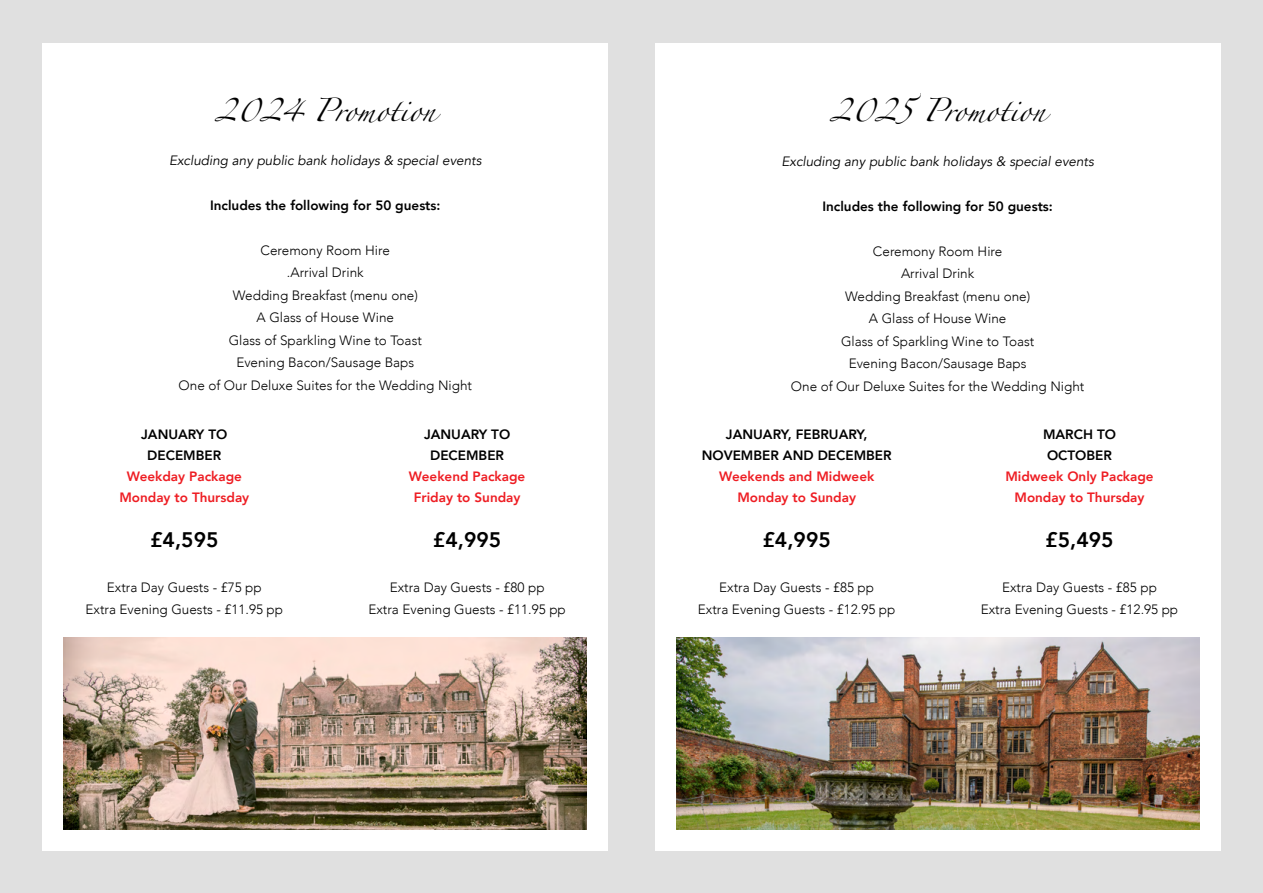
<style>
.page{position:relative;width:1263px;height:893px;background:#e0e0e0}
.page>*{position:absolute;margin:0;border:0;box-sizing:border-box;transform-origin:0 0}
.t1{font:21px "Zapfino";color:#000}
.t2{font:800 21px "Avenir";color:#000}
.t3{font:300 13.5px "Avenir";color:#000}
.t4{font:800 13.5px "Avenir";color:#000}
.t5{font:800 13.5px "Avenir";color:#ee1d23}
.t6{font:italic 13.5px "Avenir";color:#000}
</style>
<div class="page">
<div style="left:43px;top:43px;width:565px;height:807px;background:#fff"></div>
<div style="left:655px;top:43px;width:565px;height:807px;background:#fff"></div>
<img style="left:64px;top:638px;width:523px;height:191px">
<img style="left:676px;top:638px;width:523px;height:191px">
<p class="t1" style="left:215px;top:101px;width:222px">2024 Promotion</p>
<p class="t6" style="left:169px;top:152px;width:314px">Excluding any public bank holidays &amp; special events</p>
<p class="t4" style="left:210px;top:194px;width:232px">Includes the following for 50 guests:</p>
<p class="t3" style="left:261px;top:242px;width:131px">Ceremony Room Hire</p>
<p class="t3" style="left:287px;top:265px;width:78px">.Arrival Drink</p>
<p class="t3" style="left:233px;top:287px;width:187px">Wedding Breakfast (menu one)</p>
<p class="t3" style="left:257px;top:310px;width:139px">A Glass of House Wine</p>
<p class="t3" style="left:229px;top:332px;width:195px">Glass of Sparkling Wine to Toast</p>
<p class="t3" style="left:236px;top:355px;width:179px">Evening Bacon/Sausage Baps</p>
<p class="t3" style="left:179px;top:377px;width:295px">One of Our Deluxe Suites for the Wedding Night</p>
<p class="t4" style="left:141px;top:424px;width:88px">JANUARY TO</p>
<p class="t4" style="left:147px;top:445px;width:75px">DECEMBER</p>
<p class="t5" style="left:127px;top:466px;width:117px">Weekday Package</p>
<p class="t5" style="left:119px;top:487px;width:131px">Monday to Thursday</p>
<p class="t2" style="left:150px;top:523px;width:70px">£4,595</p>
<p class="t3" style="left:107px;top:579px;width:156px">Extra Day Guests - £75 pp</p>
<p class="t3" style="left:86px;top:602px;width:199px">Extra Evening Guests - £11.95 pp</p>
<p class="t4" style="left:424px;top:424px;width:88px">JANUARY TO</p>
<p class="t4" style="left:430px;top:445px;width:75px">DECEMBER</p>
<p class="t5" style="left:409px;top:466px;width:118px">Weekend Package</p>
<p class="t5" style="left:414px;top:487px;width:108px">Friday to Sunday</p>
<p class="t2" style="left:433px;top:523px;width:70px">£4,995</p>
<p class="t3" style="left:390px;top:579px;width:156px">Extra Day Guests - £80 pp</p>
<p class="t3" style="left:368px;top:602px;width:199px">Extra Evening Guests - £11.95 pp</p>
<p class="t1" style="left:830px;top:101px;width:217px">2025 Promotion</p>
<p class="t6" style="left:781px;top:153px;width:314px">Excluding any public bank holidays &amp; special events</p>
<p class="t4" style="left:822px;top:195px;width:232px">Includes the following for 50 guests:</p>
<p class="t3" style="left:873px;top:243px;width:131px">Ceremony Room Hire</p>
<p class="t3" style="left:901px;top:265px;width:75px">Arrival Drink</p>
<p class="t3" style="left:845px;top:288px;width:187px">Wedding Breakfast (menu one)</p>
<p class="t3" style="left:869px;top:310px;width:139px">A Glass of House Wine</p>
<p class="t3" style="left:841px;top:333px;width:195px">Glass of Sparkling Wine to Toast</p>
<p class="t3" style="left:849px;top:355px;width:179px">Evening Bacon/Sausage Baps</p>
<p class="t3" style="left:791px;top:378px;width:295px">One of Our Deluxe Suites for the Wedding Night</p>
<p class="t4" style="left:726px;top:424px;width:143px">JANUARY, FEBRUARY,</p>
<p class="t4" style="left:702px;top:445px;width:191px">NOVEMBER AND DECEMBER</p>
<p class="t5" style="left:719px;top:466px;width:157px">Weekends and Midweek</p>
<p class="t5" style="left:737px;top:487px;width:120px">Monday to Sunday</p>
<p class="t2" style="left:762px;top:523px;width:70px">£4,995</p>
<p class="t3" style="left:719px;top:579px;width:156px">Extra Day Guests - £85 pp</p>
<p class="t3" style="left:698px;top:602px;width:199px">Extra Evening Guests - £12.95 pp</p>
<p class="t4" style="left:1043px;top:424px;width:74px">MARCH TO</p>
<p class="t4" style="left:1047px;top:445px;width:66px">OCTOBER</p>
<p class="t5" style="left:1005px;top:466px;width:150px">Midweek Only Package</p>
<p class="t5" style="left:1014px;top:487px;width:131px">Monday to Thursday</p>
<p class="t2" style="left:1045px;top:523px;width:70px">£5,495</p>
<p class="t3" style="left:1002px;top:579px;width:156px">Extra Day Guests - £85 pp</p>
<p class="t3" style="left:981px;top:602px;width:199px">Extra Evening Guests - £12.95 pp</p>
</div>
